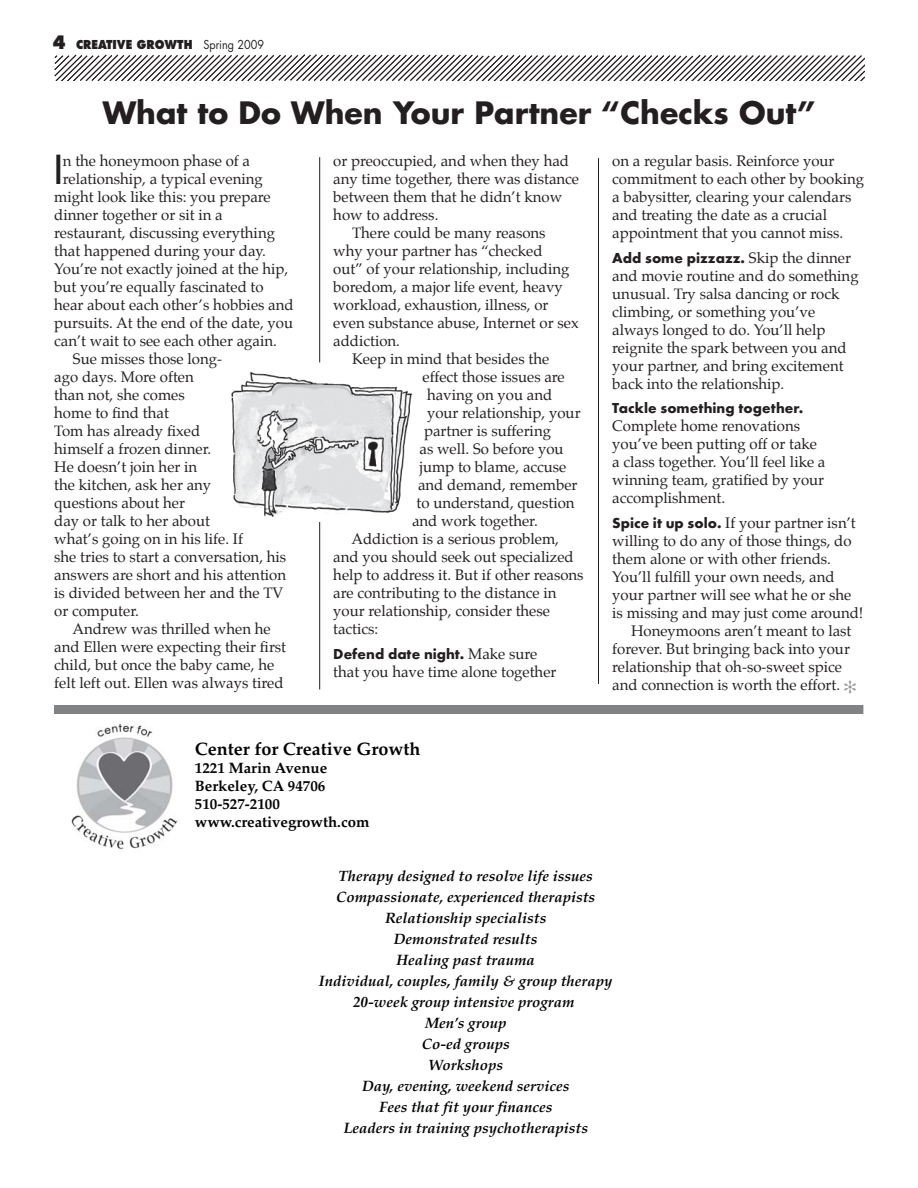
<style>
.page{position:relative;width:918px;height:1188px;background:#fff}
.page>*{position:absolute;margin:0;border:0;box-sizing:border-box;transform-origin:0 0}
.t1{font:condensed 38.85px "Futura";color:#231f20}
.t2{font:700 30px "Futura";color:#231f20}
.t3{font:700 18px "Palatino";color:#020303}
.t4{font:15px/18px "Palatino";color:#231f20}
.t5{font:italic 700 15px/21px "Palatino";color:#020303;text-align:center}
.t6{font:700 15px "Futura T";color:#231f20}
.t7{font:700 15px/18px "Palatino";color:#020303}
.t8{font:800 12px "Futura";color:#231f20;scale:.9 1}
.s1{font-size:18px}
.s2{font-weight:400}
.s3{font-family:"Palatino";font-weight:400}
.s4{font-family:"Futura T";font-weight:700}
.s5{color:#939598}
</style>
<div class="page">
<img style="left:71px;top:723px;width:107px;height:127px">
<div style="left:54px;top:705px;width:809px;height:9px;background:#808284"></div>
<svg style="left:54px;top:54px;width:810px;height:27px"></svg>
<hr style="left:598px;top:158px;width:1px;height:526px;background:#231f20">
<hr style="left:319px;top:521px;width:1px;height:168px;background:#231f20">
<hr style="left:319px;top:157px;width:1px;height:205px;background:#231f20">
<img style="left:231px;top:371px;width:182px;height:146px">
<p class="t8" style="left:52px;top:39px;width:237px"><span class="s1">4</span> CREATIVE GROWTH <span class="s2">Spring 2009</span></p>
<h2 class="t2" style="left:103px;top:100px;width:714px">What to Do When Your Partner “Checks Out”</h2>
<h1 class="t1" style="left:54px;top:152px;width:10px">I</h1>
<p class="t4" style="left:63px;top:153px;width:189px">n the honeymoon phase of a</p>
<p class="t4" style="left:63px;top:171px;width:202px">relationship, a typical evening</p>
<p class="t4" style="left:54px;top:189px;width:218px">might look like this: you prepare</p>
<p class="t4" style="left:54px;top:207px;width:170px">dinner together or sit in a</p>
<p class="t4" style="left:54px;top:225px;width:222px">restaurant, discussing everything</p>
<p class="t4" style="left:54px;top:243px;width:213px">that happened during your day.</p>
<p class="t4" style="left:54px;top:261px;width:236px">You’re not exactly joined at the hip,</p>
<p class="t4" style="left:54px;top:279px;width:211px">but you’re equally fascinated to</p>
<p class="t4" style="left:54px;top:297px;width:241px">hear about each other’s hobbies and</p>
<p class="t4" style="left:54px;top:315px;width:240px">pursuits. At the end of the date, you</p>
<p class="t4" style="left:54px;top:333px;width:224px">can’t wait to see each other again.</p>
<p class="t4" style="left:73px;top:351px;width:151px">Sue misses those long-</p>
<p class="t4" style="left:54px;top:369px;width:141px">ago days. More often</p>
<p class="t4" style="left:54px;top:387px;width:132px">than not, she comes</p>
<p class="t4" style="left:54px;top:405px;width:116px">home to find that</p>
<p class="t4" style="left:54px;top:423px;width:147px">Tom has already fixed</p>
<p class="t4" style="left:54px;top:441px;width:159px">himself a frozen dinner.</p>
<p class="t4" style="left:54px;top:459px;width:145px">He doesn’t join her in</p>
<p class="t4" style="left:54px;top:477px;width:159px">the kitchen, ask her any</p>
<p class="t4" style="left:54px;top:495px;width:132px">questions about her</p>
<p class="t4" style="left:54px;top:513px;width:157px">day or talk to her about</p>
<p class="t4" style="left:54px;top:531px;width:190px">what’s going on in his life. If</p>
<p class="t4" style="left:54px;top:549px;width:234px">she tries to start a conversation, his</p>
<p class="t4" style="left:54px;top:567px;width:233px">answers are short and his attention</p>
<p class="t4" style="left:54px;top:585px;width:231px">is divided between her and the TV</p>
<p class="t4" style="left:54px;top:603px;width:86px">or computer.</p>
<p class="t4" style="left:72px;top:621px;width:200px">Andrew was thrilled when he</p>
<p class="t4" style="left:54px;top:639px;width:233px">and Ellen were expecting their first</p>
<p class="t4" style="left:54px;top:657px;width:222px">child, but once the baby came, he</p>
<p class="t4" style="left:54px;top:675px;width:231px">felt left out. Ellen was always tired</p>
<p class="t4" style="left:333px;top:153px;width:237px">or preoccupied, and when they had</p>
<p class="t4" style="left:333px;top:171px;width:247px">any time together, there was distance</p>
<p class="t4" style="left:333px;top:189px;width:230px">between them that he didn’t know</p>
<p class="t4" style="left:333px;top:207px;width:107px">how to address.</p>
<p class="t4" style="left:352px;top:225px;width:195px">There could be many reasons</p>
<p class="t4" style="left:333px;top:243px;width:211px">why your partner has “checked</p>
<p class="t4" style="left:333px;top:261px;width:238px">out” of your relationship, including</p>
<p class="t4" style="left:333px;top:279px;width:231px">boredom, a major life event, heavy</p>
<p class="t4" style="left:333px;top:297px;width:217px">workload, exhaustion, illness, or</p>
<p class="t4" style="left:333px;top:315px;width:247px">even substance abuse, Internet or sex</p>
<p class="t4" style="left:333px;top:333px;width:68px">addiction.</p>
<p class="t4" style="left:352px;top:351px;width:199px">Keep in mind that besides the</p>
<p class="t4" style="left:423px;top:369px;width:144px">effect those issues are</p>
<p class="t4" style="left:427px;top:387px;width:127px">having on you and</p>
<p class="t4" style="left:427px;top:405px;width:155px">your relationship, your</p>
<p class="t4" style="left:424px;top:423px;width:129px">partner is suffering</p>
<p class="t4" style="left:420px;top:441px;width:146px">as well. So before you</p>
<p class="t4" style="left:420px;top:459px;width:148px">jump to blame, accuse</p>
<p class="t4" style="left:418px;top:477px;width:161px">and demand, remember</p>
<p class="t4" style="left:417px;top:495px;width:160px">to understand, question</p>
<p class="t4" style="left:412px;top:513px;width:127px">and work together.</p>
<p class="t4" style="left:351px;top:531px;width:209px">Addiction is a serious problem,</p>
<p class="t4" style="left:333px;top:549px;width:242px">and you should seek out specialized</p>
<p class="t4" style="left:333px;top:567px;width:252px">help to address it. But if other reasons</p>
<p class="t4" style="left:333px;top:585px;width:225px">are contributing to the distance in</p>
<p class="t4" style="left:333px;top:603px;width:218px">your relationship, consider these</p>
<p class="t4" style="left:333px;top:621px;width:47px">tactics:</p>
<p class="t6" style="left:333px;top:648px;width:206px">Defend date night. <span class="s3">Make sure</span></p>
<p class="t4" style="left:333px;top:663px;width:225px">that you have time alone together</p>
<p class="t4" style="left:612px;top:153px;width:253px">on a regular basis. Reinforce your commitment to each other by booking a babysitter, clearing your calendars and treating the date as a crucial appointment that you cannot miss.</p>
<p class="t6" style="left:612px;top:252px;width:240px">Add some pizzazz. <span class="s3">Skip the dinner</span></p>
<p class="t4" style="left:612px;top:267px;width:248px">and movie routine and do something unusual. Try salsa dancing or rock climbing, or something you’ve always longed to do. You’ll help reignite the spark between you and your partner, and bring excitement back into the relationship.</p>
<p class="t6" style="left:612px;top:402px;width:193px">Tackle something together.</p>
<p class="t4" style="left:612px;top:418px;width:215px">Complete home renovations you’ve been putting off or take a class together. You’ll feel like a winning team, gratified by your accomplishment.</p>
<p class="t4" style="left:612px;top:515px;width:245px"><span class="s4">Spice it up solo.</span> If your partner isn’t</p>
<p class="t4" style="left:612px;top:533px;width:241px">willing to do any of those things, do</p>
<p class="t4" style="left:612px;top:551px;width:220px">them alone or with other friends.</p>
<p class="t4" style="left:612px;top:569px;width:224px">You’ll fulfill your own needs, and</p>
<p class="t4" style="left:612px;top:587px;width:241px">your partner will see what he or she</p>
<p class="t4" style="left:612px;top:605px;width:253px">is missing and may just come around!</p>
<p class="t4" style="left:631px;top:623px;width:222px">Honeymoons aren’t meant to last</p>
<p class="t4" style="left:612px;top:641px;width:239px">forever. But bringing back into your</p>
<p class="t4" style="left:612px;top:659px;width:231px">relationship that oh-so-sweet spice</p>
<p class="t4" style="left:612px;top:677px;width:246px">and connection is worth the effort. <span class="s5">✻</span></p>
<p class="t3" style="left:195px;top:742px;width:227px">Center for Creative Growth</p>
<p class="t7" style="left:195px;top:761px;width:176px">1221 Marin Avenue<br>Berkeley, CA 94706<br>510-527-2100 www.creativegrowth.com</p>
<p class="t5" style="left:319px;top:867px;width:295px">Therapy designed to resolve life issues<br>Compassionate, experienced therapists<br>Relationship specialists<br>Demonstrated results<br>Healing past trauma<br>Individual, couples, family &amp; group therapy<br>20-week group intensive program<br>Men’s group<br>Co-ed groups<br>Workshops<br>Day, evening, weekend services<br>Fees that fit your finances<br>Leaders in training psychotherapists</p>
</div>
